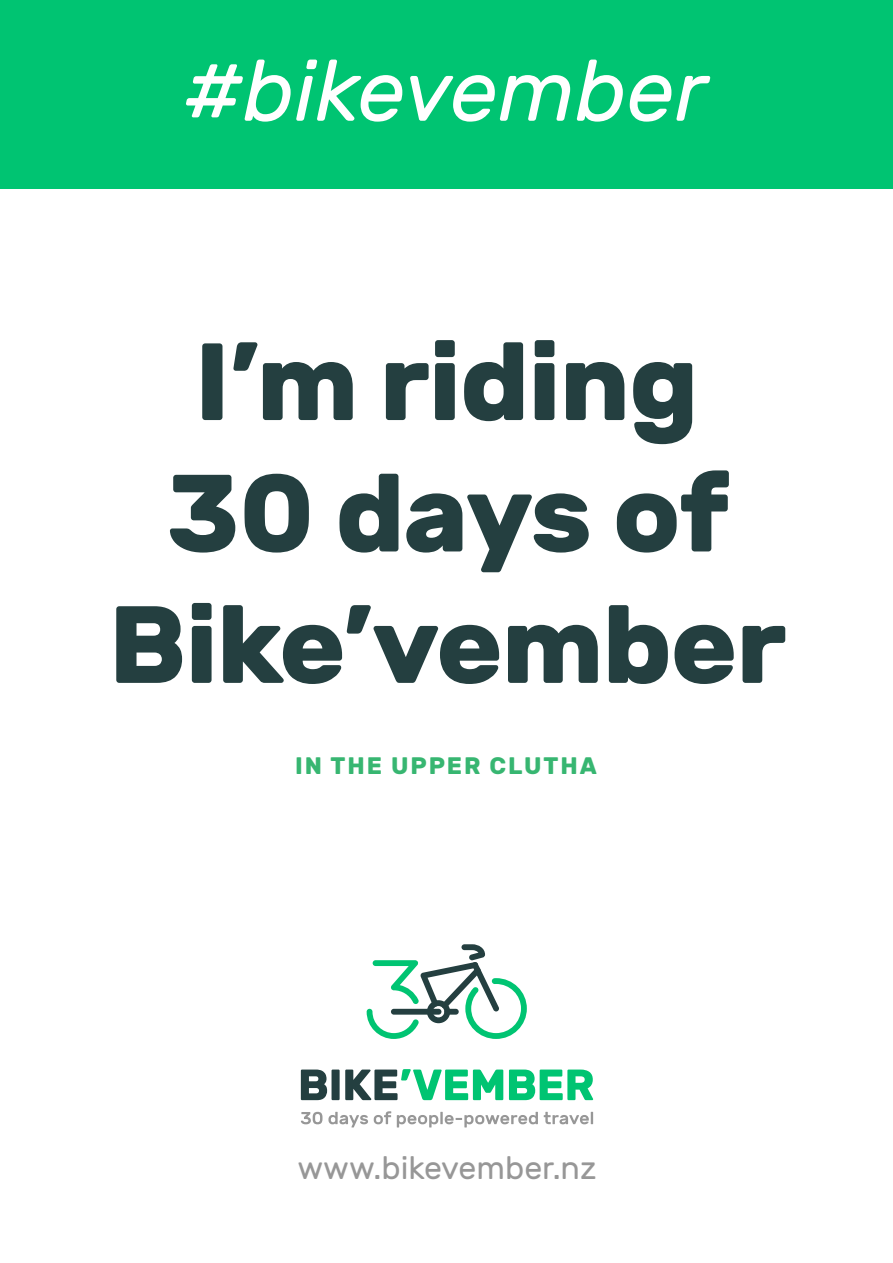
<style>
.page{position:relative;width:893px;height:1263px;background:#fff}
.page>*{position:absolute;margin:0;border:0;box-sizing:border-box;transform-origin:0 0}
.t1{font:700 109.5px/131.4px "Rubik";letter-spacing:-.01em;color:#243f40;text-align:center}
.t2{font:italic 86.25px "Rubik";color:#fff}
.t3{font:32.1px "Rubik";color:#979797}
.t4{font:700 23.7px "Rubik";letter-spacing:.08em;color:#37b671}
</style>
<div class="page">
<div style="left:0;top:0;width:893px;height:189px;background:#00c472"></div>
<svg style="left:301px;top:1112px;width:21px;height:12px"></svg>
<svg style="left:328px;top:1112px;width:40px;height:15px"></svg>
<svg style="left:374px;top:1111px;width:17px;height:13px"></svg>
<svg style="left:397px;top:1112px;width:141px;height:15px"></svg>
<svg style="left:544px;top:1112px;width:49px;height:12px"></svg>
<svg style="left:301px;top:1069px;width:202px;height:31px"></svg>
<svg style="left:509px;top:1069px;width:84px;height:31px"></svg>
<svg style="left:367px;top:944px;width:160px;height:95px"></svg>
<p class="t2" style="left:184px;top:43px;width:525px">#bikevember</p>
<p class="t1" style="left:109px;top:319px;width:679px">I’m riding<br>30 days of<br>Bike’vember</p>
<p class="t4" style="left:295px;top:752px;width:303px">IN THE UPPER CLUTHA</p>
<p class="t3" style="left:297px;top:1150px;width:301px">www.bikevember.nz</p>
</div>
